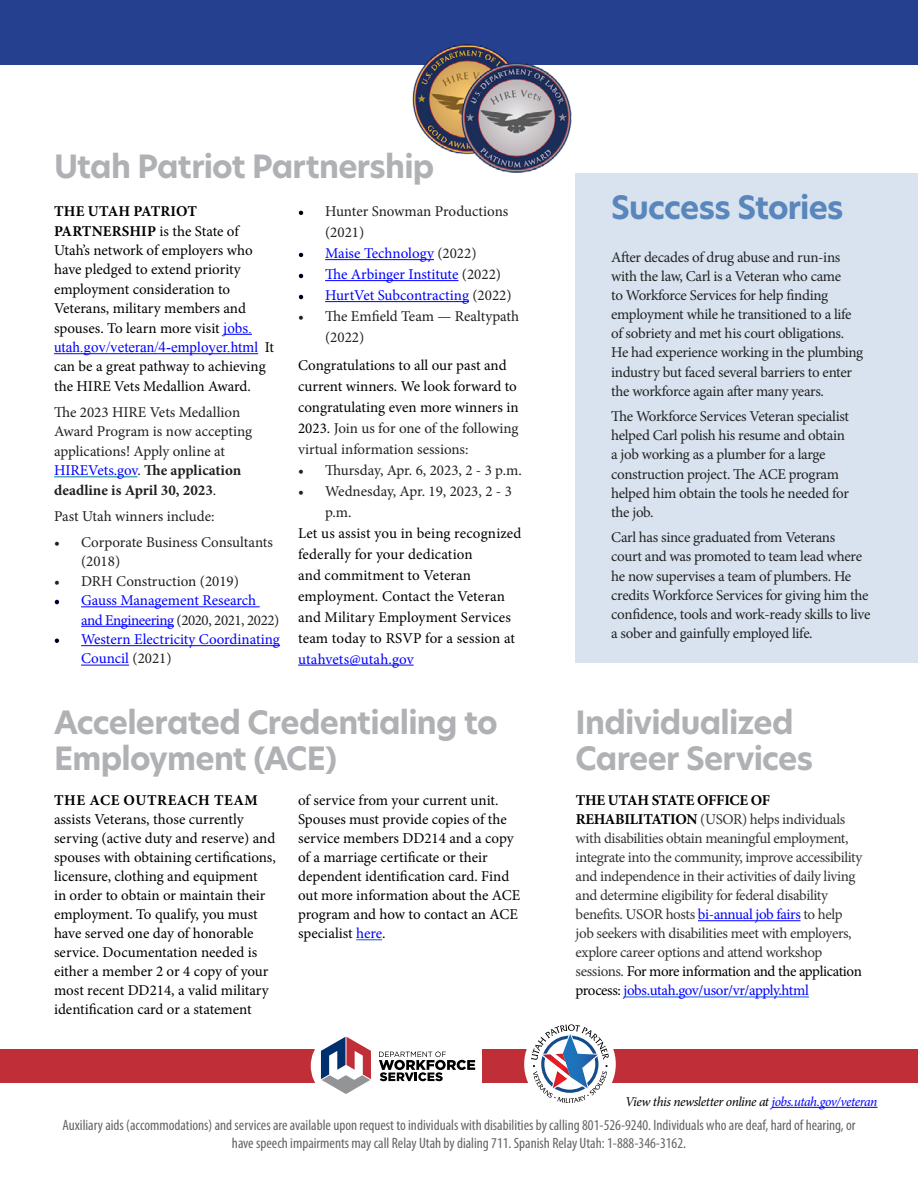
<style>
.page{position:relative;width:918px;height:1188px;background:#fff}
.page>*{position:absolute;margin:0;border:0;box-sizing:border-box;transform-origin:0 0}
.t1{font:700 31.5px/36px "New Hero";letter-spacing:-.025em;color:#afb1b4}
.t2{font:700 31.5px "New Hero";letter-spacing:-.025em;color:#5987bc}
.t3{font:15px/19px "Minion Pro";color:#000}
.t4{font:15px/19px "Minion Pro";letter-spacing:-.025em;color:#222}
.t5{font:15px/19px "Minion Pro";letter-spacing:-.025em;color:#333}
.t6{font:15px/19.4px "Minion Pro";color:#202020}
.t7{font:condensed 15px/18px "Myriad Pro";color:#636466;text-align:center}
.t8{font:15px/19.4px "Minion Pro";color:#00f}
.t9{font:15px/19.4px "Minion Pro";letter-spacing:-.025em;color:#00f}
.t10{font:15px "Times New Roman";color:#00f}
.t11{font:700 15px "Minion Pro";letter-spacing:.035em;color:#000}
.t12{font:italic 13.5px "Minion Pro";letter-spacing:-.035em;color:#000}
.s1{font-weight:700}
.s2{font-family:"Times New Roman";color:#00f}
.s3{font-family:"Minion Pro";color:#000}
.s4{color:#00f}
.s5{color:#202020}
.s6{color:#222}
.s7{font-weight:700;color:#000}
.s8{color:#000}
</style>
<div class="page">
<div style="left:0;top:0;width:918px;height:65px;background:#25408f"></div>
<div style="left:0;top:1049px;width:367px;height:34px;background:#c02f38"></div>
<div style="left:482px;top:1049px;width:436px;height:34px;background:#c02f38"></div>
<div style="left:311px;top:1031px;width:70px;height:70px;background:#fff;border-radius:50%"></div>
<svg style="left:321px;top:1036px;width:50px;height:58px"></svg>
<svg style="left:379px;top:1052px;width:96px;height:29px"></svg>
<div style="left:524px;top:1018px;width:92px;height:92px;background:#fff;border-radius:50%"></div>
<svg style="left:531px;top:1024px;width:78px;height:79px"></svg>
<svg style="left:356px;top:939px;width:26px;height:1px"></svg>
<div style="left:576px;top:174px;width:342px;height:489px;background:#d8e3ef"></div>
<hr style="left:698px;top:920px;width:103px;height:1px;background:#00f">
<hr style="left:624px;top:997px;width:185px;height:1px;background:#15c">
<hr style="left:772px;top:1107px;width:105px;height:1px;background:#00f">
<svg style="left:223px;top:334px;width:29px;height:1px"></svg>
<hr style="left:54px;top:353px;width:204px;height:1px;background:#00f">
<hr style="left:54px;top:476px;width:83px;height:1px;background:#007c89">
<hr style="left:81px;top:606px;width:179px;height:1px;background:#00f">
<hr style="left:81px;top:626px;width:93px;height:1px;background:#00f">
<hr style="left:81px;top:645px;width:199px;height:1px;background:#00f">
<hr style="left:81px;top:665px;width:48px;height:1px;background:#00f">
<hr style="left:325px;top:259px;width:109px;height:1px;background:#00f">
<hr style="left:325px;top:280px;width:134px;height:1px;background:#00f">
<hr style="left:325px;top:301px;width:144px;height:1px;background:#00f">
<hr style="left:298px;top:665px;width:116px;height:1px;background:#00f">
<svg style="left:55px;top:600px;width:4px;height:4px"></svg>
<svg style="left:55px;top:639px;width:4px;height:4px"></svg>
<svg style="left:299px;top:211px;width:4px;height:4px"></svg>
<svg style="left:299px;top:253px;width:4px;height:4px"></svg>
<svg style="left:299px;top:274px;width:4px;height:4px"></svg>
<svg style="left:299px;top:295px;width:4px;height:4px"></svg>
<img style="left:412px;top:43px;width:160px;height:130px">
<h1 class="t1" style="left:54px;top:148px;width:382px">Utah Patriot Partnership</h1>
<p class="t3" style="left:54px;top:202px;width:200px"><span class="s1">THE UTAH PATRIOT<br>PARTNERSHIP</span> is the State of<br>Utah’s network of employers who have pledged to extend priority employment consideration to<br>Veterans, military members and spouses. To learn more visit <span class="s2">jobs.</span></p>
<p class="t10" style="left:54px;top:337px;width:222px">utah.gov/veteran/4-employer.html <span class="s3">It</span></p>
<p class="t3" style="left:54px;top:357px;width:213px">can be a great pathway to achieving the HIRE Vets Medallion Award.</p>
<p class="t6" style="left:54px;top:403px;width:200px">The 2023 HIRE Vets Medallion<br>Award Program is now accepting applications! Apply online at<br><span class="s4">HIREVets.gov</span>. <span class="s1">The application deadline is April 30, 2023</span>.</p>
<p class="t6" style="left:54px;top:506px;width:162px">Past Utah winners include:</p>
<p class="t6" style="left:81px;top:533px;width:193px;text-indent:-27px">• Corporate Business Consultants (2018)</p>
<p class="t6" style="left:54px;top:571px;width:186px">• DRH Construction (2019)</p>
<p class="t9" style="left:81px;top:591px;width:200px;text-indent:-27px">• Gauss Management Research and Engineering <span class="s5">(2020, 2021, 2022)</span></p>
<p class="t8" style="left:81px;top:630px;width:200px;text-indent:-27px">• Western Electricity Coordinating<br>Council <span class="s5">(2021)</span></p>
<p class="t6" style="left:325px;top:201px;width:185px;line-height:21px;text-indent:-27px">• Hunter Snowman Productions (2021)</p>
<p class="t8" style="left:298px;top:244px;width:180px">• Maise Technology <span class="s5">(2022)</span></p>
<p class="t8" style="left:298px;top:265px;width:204px">• The Arbinger Institute <span class="s5">(2022)</span></p>
<p class="t8" style="left:298px;top:286px;width:215px">• HurtVet Subcontracting <span class="s5">(2022)</span></p>
<p class="t6" style="left:325px;top:306px;width:196px;line-height:21px;text-indent:-27px">• The Emfield Team — Realtypath (2022)</p>
<p class="t3" style="left:298px;top:355px;width:222px;line-height:21px">Congratulations to all our past and current winners. We look forward to congratulating even more winners in 2023. <span class="s6">Join us for one of the following virtual information sessions:</span></p>
<p class="t6" style="left:298px;top:460px;width:225px">• Thursday, Apr. 6, 2023, 2 - 3 p.m.</p>
<p class="t6" style="left:325px;top:481px;width:188px;line-height:21px;text-indent:-27px">• Wednesday, Apr. 19, 2023, 2 - 3 p.m.</p>
<p class="t3" style="left:298px;top:522px;width:225px;line-height:21px">Let us assist you in being recognized federally for your dedication<br>and commitment to Veteran employment. Contact the Veteran and Military Employment Services team today to RSVP for a session at</p>
<p class="t8" style="left:298px;top:649px;width:117px">utahvets@utah.gov</p>
<h1 class="t1" style="left:54px;top:704px;width:445px">Accelerated Credentialing to<br>Employment (ACE)</h1>
<p class="t11" style="left:54px;top:790px;width:205px">THE ACE OUTREACH TEAM</p>
<p class="t3" style="left:54px;top:810px;width:223px">assists Veterans, those currently serving (active duty and reserve) and spouses with obtaining certifications, licensure, clothing and equipment<br>in order to obtain or maintain their employment. To qualify, you must have served one day of honorable service. Documentation needed is either a member 2 or 4 copy of your most recent DD214, a valid military identification card or a statement</p>
<p class="t3" style="left:298px;top:791px;width:224px">of service from your current unit.<br>Spouses must provide copies of the service members DD214 and a copy of a marriage certificate or their dependent identification card. Find out more information about the ACE program and how to contact an ACE specialist <span class="s4">here</span>.</p>
<h1 class="t2" style="left:611px;top:186px;width:234px">Success Stories</h1>
<p class="t4" style="left:611px;top:248px;width:254px">After decades of drug abuse and run-ins with the law, Carl is a Veteran who came<br>to Workforce Services for help finding employment while he transitioned to a life of sobriety and met his court obligations.<br>He had experience working in the plumbing industry but faced several barriers to enter the workforce again after many years.</p>
<p class="t4" style="left:611px;top:407px;width:239px">The Workforce Services Veteran specialist helped Carl polish his resume and obtain a job working as a plumber for a large construction project. The ACE program helped him obtain the tools he needed for the job.</p>
<p class="t4" style="left:611px;top:528px;width:261px">Carl has since graduated from Veterans<br>court and was promoted to team lead where he now supervises a team of plumbers. He credits Workforce Services for giving him the confidence, tools and work-ready skills to live a sober and gainfully employed life.</p>
<h1 class="t1" style="left:576px;top:704px;width:239px">Individualized<br>Career Services</h1>
<p class="t5" style="left:576px;top:791px;width:288px"><span class="s7">THE UTAH STATE OFFICE OF REHABILITATION</span> (USOR) helps individuals with disabilities obtain meaningful employment, integrate into the community, improve accessibility and independence in their activities of daily living and determine eligibility for federal disability benefits. USOR hosts <span class="s4">bi-annual job fairs</span> to help job seekers with disabilities meet with employers, explore career options and attend workshop sessions. <span class="s8">For more information and the application process:</span> <span class="s4">jobs.utah.gov/usor/vr/apply.html</span></p>
<p class="t12" style="left:625px;top:1092px;width:254px">View this newsletter online at <span class="s4">jobs.utah.gov/veteran</span></p>
<p class="t7" style="left:62px;top:1117px;width:795px">Auxiliary aids (accommodations) and services are available upon request to individuals with disabilities by calling 801-526-9240. Individuals who are deaf, hard of hearing, or have speech impairments may call Relay Utah by dialing 711. Spanish Relay Utah: 1-888-346-3162.</p>
</div>
